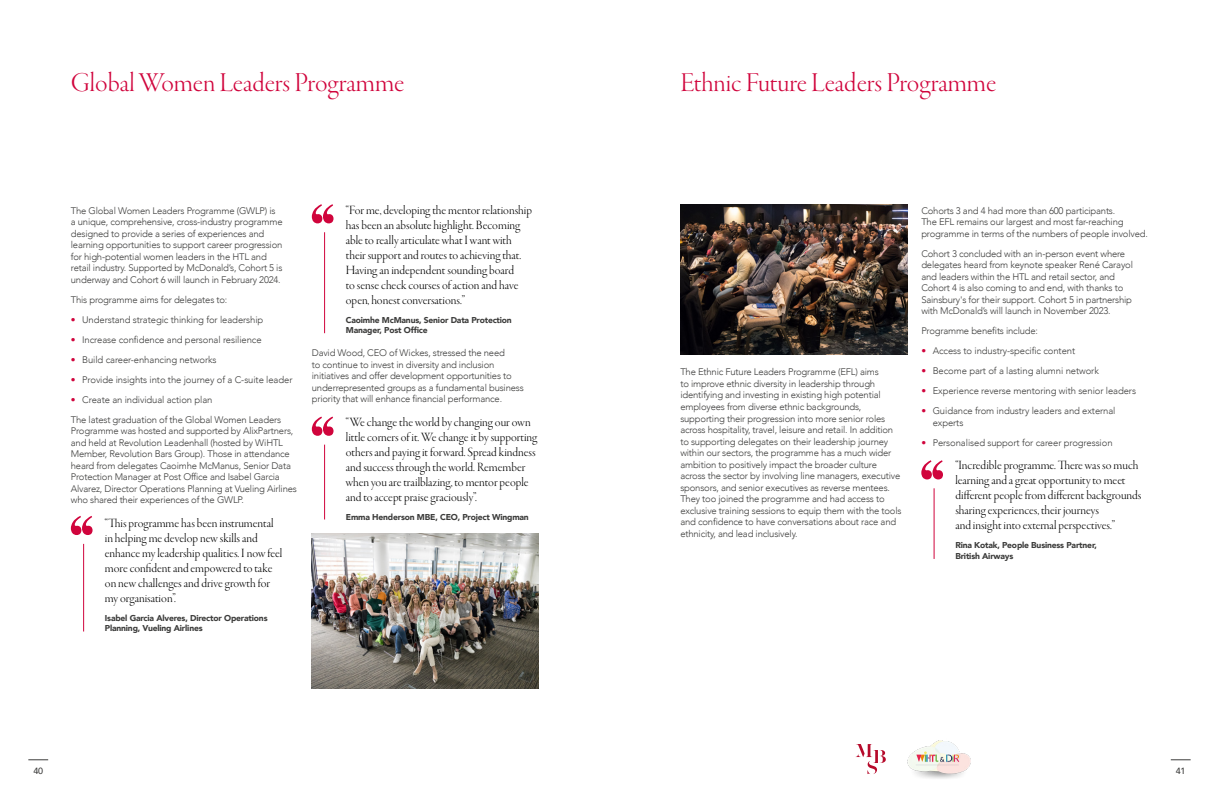
<style>
.page{position:relative;width:1219px;height:794px;background:#fff}
.page>*{position:absolute;margin:0;border:0;box-sizing:border-box;transform-origin:0 0}
.t1{font:28px "Garamond Premr Pro Lt Disp";color:#d0043c}
.t2{font:13px/15px "Garamond Premr Pro Lt Disp";color:#000}
.t3{font:300 9.5px/11.5px "Avenir";letter-spacing:-.02em;color:#3c3c3b}
.t4{font:500 9px "Avenir";color:#3c3c3b}
.t5{font:900 8.5px/10.5px "Avenir";letter-spacing:-.02em;color:#3c3c3b}
.s1{color:#d0043c}
</style>
<div class="page">
<svg style="left:28px;top:759px;width:20px;height:1px"></svg>
<svg style="left:1171px;top:759px;width:20px;height:1px"></svg>
<svg style="left:856px;top:744px;width:30px;height:30px"></svg>
<img style="left:907px;top:740px;width:64px;height:39px">
<svg style="left:71px;top:516px;width:22px;height:19px"></svg>
<hr style="left:83px;top:544px;width:1px;height:87px;background:#d0043c">
<svg style="left:312px;top:204px;width:21px;height:19px"></svg>
<hr style="left:324px;top:232px;width:1px;height:101px;background:#d0043c">
<svg style="left:921px;top:460px;width:22px;height:19px"></svg>
<hr style="left:934px;top:488px;width:1px;height:71px;background:#d0043c">
<svg style="left:312px;top:416px;width:21px;height:20px"></svg>
<hr style="left:324px;top:444px;width:1px;height:75px;background:#d0043c">
<img style="left:312px;top:533px;width:227px;height:155px">
<img style="left:680px;top:204px;width:227px;height:150px">
<h1 class="t1" style="left:71px;top:67px;width:335px">Global Women Leaders Programme</h1>
<h1 class="t1" style="left:680px;top:67px;width:317px">Ethnic Future Leaders Programme</h1>
<p class="t3" style="left:71px;top:205px;width:213px">The Global Women Leaders Programme (GWLP) is a unique, comprehensive, cross-industry programme designed to provide a series of experiences and learning opportunities to support career progression for high-potential women leaders in the HTL and retail industry. Supported by McDonald’s, Cohort 5 is underway and Cohort 6 will launch in February 2024.</p>
<p class="t3" style="left:71px;top:294px;width:158px">This programme aims for delegates to:</p>
<p class="t3" style="left:71px;top:314px;width:194px"><span class="s1">•</span> Understand strategic thinking for leadership</p>
<p class="t3" style="left:71px;top:334px;width:192px"><span class="s1">•</span> Increase confidence and personal resilience</p>
<p class="t3" style="left:71px;top:354px;width:147px"><span class="s1">•</span> Build career-enhancing networks</p>
<p class="t3" style="left:71px;top:374px;width:223px"><span class="s1">•</span> Provide insights into the journey of a C-suite leader</p>
<p class="t3" style="left:71px;top:389px;width:212px;line-height:20px"><span class="s1">•</span> Create an individual action plan<br>The latest graduation of the Global Women Leaders</p>
<p class="t3" style="left:71px;top:425px;width:228px">Programme was hosted and supported by AlixPartners, and held at Revolution Leadenhall (hosted by WiHTL Member, Revolution Bars Group). Those in attendance heard from delegates Caoimhe McManus, Senior Data Protection Manager at Post Office and Isabel Garcia Alvarez, Director Operations Planning at Vueling Airlines who shared their experiences of the GWLP.</p>
<h2 class="t2" style="left:105px;top:516px;width:179px">“This programme has been instrumental in helping me develop new skills and enhance my leadership qualities. I now feel more confident and empowered to take on new challenges and drive growth for my organisation”.</h2>
<p class="t5" style="left:105px;top:612px;width:164px">Isabel Garcia Alveres, Director Operations<br>Planning, Vueling Airlines</p>
<p class="t2" style="left:346px;top:203px;width:188px">“For me, developing the mentor relationship has been an absolute highlight. Becoming able to really articulate what I want with their support and routes to achieving that.<br>Having an independent sounding board<br>to sense check courses of action and have open, honest conversations.”</p>
<p class="t5" style="left:346px;top:314px;width:168px">Caoimhe McManus, Senior Data Protection<br>Manager, Post Office</p>
<p class="t3" style="left:312px;top:347px;width:213px">David Wood, CEO of Wickes, stressed the need<br>to continue to invest in diversity and inclusion initiatives and offer development opportunities to underrepresented groups as a fundamental business priority that will enhance financial performance.</p>
<p class="t2" style="left:346px;top:414px;width:193px">“We change the world by changing our own little corners of it. We change it by supporting others and paying it forward. Spread kindness and success through the world. Remember when you are trailblazing, to mentor people and to accept praise graciously”.</p>
<p class="t5" style="left:346px;top:511px;width:185px">Emma Henderson MBE, CEO, Project Wingman</p>
<p class="t3" style="left:680px;top:366px;width:223px">The Ethnic Future Leaders Programme (EFL) aims<br>to improve ethnic diversity in leadership through identifying and investing in existing high potential employees from diverse ethnic backgrounds, supporting their progression into more senior roles across hospitality, travel, leisure and retail. In addition to supporting delegates on their leadership journey within our sectors, the programme has a much wider ambition to positively impact the broader culture across the sector by involving line managers, executive sponsors, and senior executives as reverse mentees.<br>They too joined the programme and had access to exclusive training sessions to equip them with the tools and confidence to have conversations about race and ethnicity, and lead inclusively.</p>
<p class="t3" style="left:921px;top:205px;width:228px">Cohorts 3 and 4 had more than 600 participants.<br>The EFL remains our largest and most far-reaching programme in terms of the numbers of people involved.</p>
<p class="t3" style="left:921px;top:248px;width:213px">Cohort 3 concluded with an in-person event where delegates heard from keynote speaker René Carayol and leaders within the HTL and retail sector, and Cohort 4 is also coming to and end, with thanks to Sainsbury's for their support. Cohort 5 in partnership with McDonald’s will launch in November 2023.</p>
<p class="t3" style="left:921px;top:325px;width:118px">Programme benefits include:</p>
<p class="t3" style="left:921px;top:345px;width:155px"><span class="s1">•</span> Access to industry-specific content</p>
<p class="t3" style="left:921px;top:365px;width:179px"><span class="s1">•</span> Become part of a lasting alumni network</p>
<p class="t3" style="left:921px;top:385px;width:216px"><span class="s1">•</span> Experience reverse mentoring with senior leaders</p>
<p class="t3" style="left:933px;top:405px;width:184px;text-indent:-11px"><span class="s1">•</span> Guidance from industry leaders and external experts</p>
<p class="t3" style="left:921px;top:437px;width:193px"><span class="s1">•</span> Personalised support for career progression</p>
<h2 class="t2" style="left:955px;top:458px;width:188px">“Incredible programme. There was so much learning and a great opportunity to meet different people from different backgrounds sharing experiences, their journeys<br>and insight into external perspectives.”</h2>
<p class="t5" style="left:955px;top:540px;width:143px">Rina Kotak, People Business Partner,<br>British Airways</p>
<p class="t4" style="left:33px;top:763px;width:11px">40</p>
<p class="t4" style="left:1176px;top:763px;width:11px">41</p>
</div>
